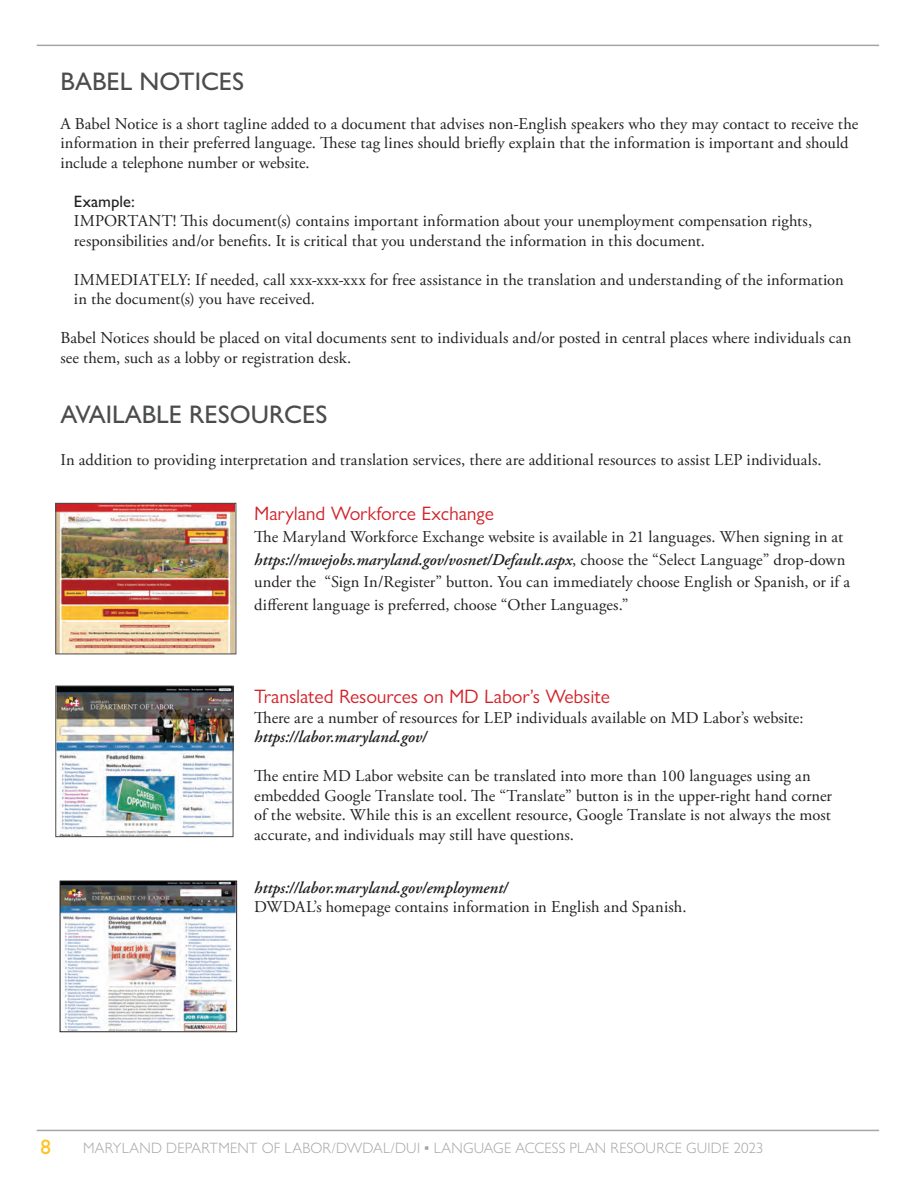
<style>
.page{position:relative;width:918px;height:1188px;background:#fff}
.page>*{position:absolute;margin:0;border:0;box-sizing:border-box;transform-origin:0 0}
.t1{font:500 25.5px "Gill Sans Nova";color:#4b4c4d}
.t2{font:500 21px "Gill Sans Nova";color:#fec221}
.t3{font:19.5px "Gill Sans Nova";color:#d1232a}
.t4{font:16.5px/19.5px "Adobe Garamond Pro";letter-spacing:.005em;color:#231f20}
.t5{font:italic 600 16.5px "Adobe Garamond Pro";color:#231f20}
.t6{font:500 16.5px "Gill Sans Nova";color:#231f20}
.t7{font:300 15px "Gill Sans Nova";letter-spacing:.01em;color:#a3a4a8}
.s1{font-weight:600;font-style:italic}
</style>
<div class="page">
<hr style="left:37px;top:45px;width:842px;height:1px;background:#a6a5a5">
<hr style="left:37px;top:1130px;width:842px;height:1px;background:#a6a5a5">
<img style="left:58px;top:688px;width:173px;height:147px">
<div style="left:56px;top:686px;width:177px;height:151px;border:1px solid #4b4c4d"></div>
<img style="left:57px;top:505px;width:177px;height:147px">
<div style="left:55px;top:503px;width:181px;height:151px;border:1px solid #4b4c4d"></div>
<img style="left:62px;top:883px;width:173px;height:147px">
<div style="left:60px;top:881px;width:177px;height:151px;border:1px solid #231f20"></div>
<h1 class="t1" style="left:60px;top:66px;width:186px">BABEL NOTICES</h1>
<p class="t4" style="left:60px;top:114px;width:799px">A Babel Notice is a short tagline added to a document that advises non-English speakers who they may contact to receive the information in their preferred language. These tag lines should briefly explain that the information is important and should include a telephone number or website.</p>
<p class="t6" style="left:74px;top:191px;width:62px">Example:</p>
<p class="t4" style="left:74px;top:212px;width:740px">IMPORTANT! This document(s) contains important information about your unemployment compensation rights, responsibilities and/or benefits. It is critical that you understand the information in this document.</p>
<p class="t4" style="left:74px;top:270px;width:771px">IMMEDIATELY: If needed, call xxx-xxx-xxx for free assistance in the translation and understanding of the information in the document(s) you have received.</p>
<p class="t4" style="left:60px;top:329px;width:793px">Babel Notices should be placed on vital documents sent to individuals and/or posted in central places where individuals can see them, such as a lobby or registration desk.</p>
<h1 class="t1" style="left:60px;top:399px;width:269px">AVAILABLE RESOURCES</h1>
<p class="t4" style="left:60px;top:450px;width:763px">In addition to providing interpretation and translation services, there are additional resources to assist LEP individuals.</p>
<p class="t3" style="left:254px;top:501px;width:242px">Maryland Workforce Exchange</p>
<p class="t4" style="left:254px;top:526px;width:597px;line-height:22.5px">The Maryland Workforce Exchange website is available in 21 languages. When signing in at <span class="s1">https://mwejobs.maryland.gov/vosnet/Default.aspx</span>, choose the “Select Language” drop-down under the “Sign In/Register” button. You can immediately choose English or Spanish, or if a different language is preferred, choose “Other Languages.”</p>
<p class="t3" style="left:254px;top:685px;width:358px">Translated Resources on MD Labor’s Website</p>
<p class="t4" style="left:254px;top:708px;width:551px">There are a number of resources for LEP individuals available on MD Labor’s website:</p>
<p class="t5" style="left:254px;top:728px;width:174px">https://labor.maryland.gov/</p>
<p class="t4" style="left:254px;top:767px;width:579px">The entire MD Labor website can be translated into more than 100 languages using an embedded Google Translate tool. The “Translate” button is in the upper-right hand corner of the website. While this is an excellent resource, Google Translate is not always the most accurate, and individuals may still have questions.</p>
<p class="t5" style="left:254px;top:878px;width:255px">https://labor.maryland.gov/employment/</p>
<p class="t4" style="left:254px;top:898px;width:434px">DWDAL’s homepage contains information in English and Spanish.</p>
<p class="t2" style="left:40px;top:1134px;width:12px">8</p>
<p class="t7" style="left:83px;top:1139px;width:682px">MARYLAND DEPARTMENT OF LABOR/DWDAL/DUI ▪ LANGUAGE ACCESS PLAN RESOURCE GUIDE 2023</p>
</div>
